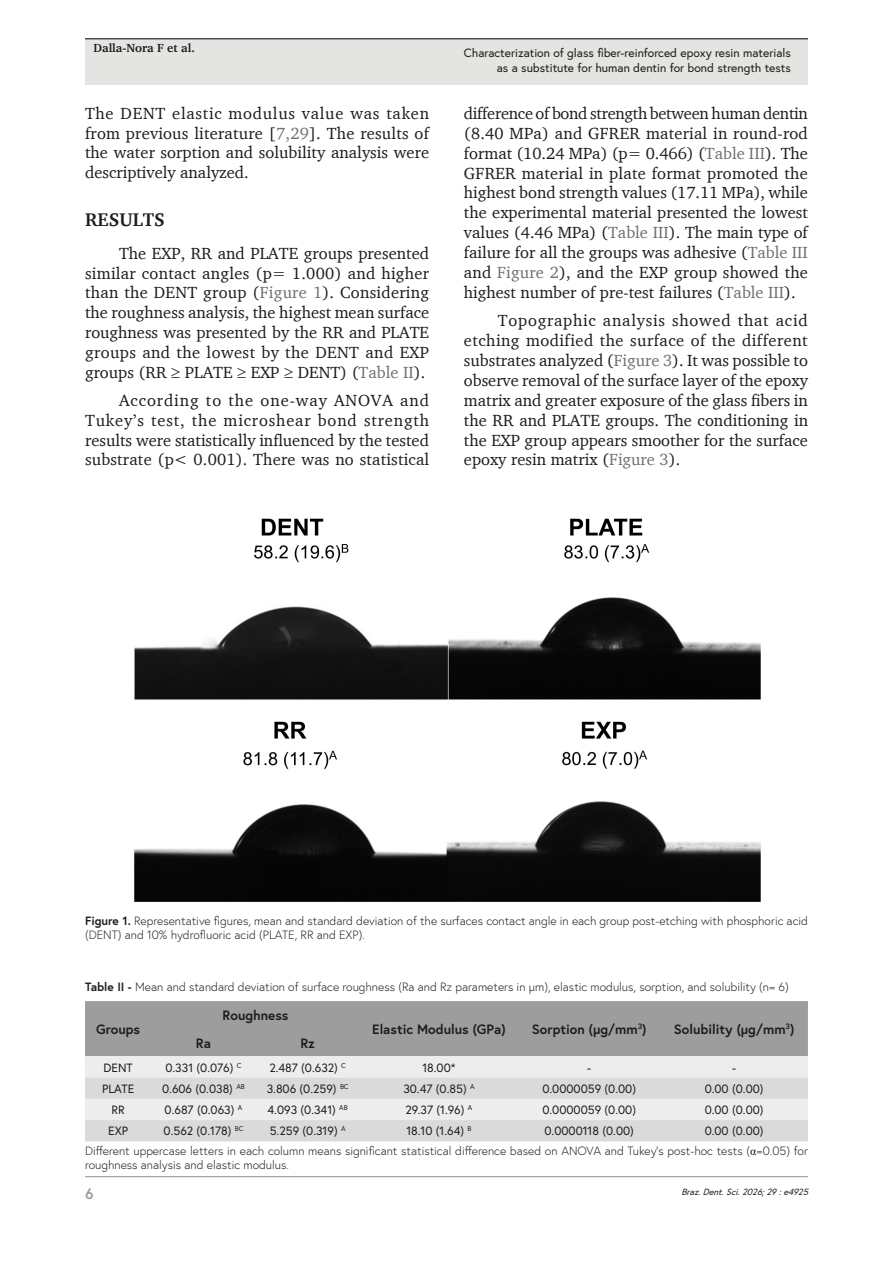
<style>
.page{position:relative;width:893px;height:1263px;background:#fff}
.page>*{position:absolute;margin:0;border:0;box-sizing:border-box;transform-origin:0 0}
.Heading1{font:700 18.75px "Charter";color:#1d1d1b}
.Paragraph{font:16.5px/20px "Charter";color:#1d1d1b;text-align:justify}
.t1{font:700 15px "Europa";color:#9d9d9d}
.TableHead{font:700 13.5px "Europa";color:#1d1d1b}
.TableBody{font:12px/14.4px "Europa";color:#1d1d1b;text-align:right}
.FigureCaption{font:300 12px/14.4px "Europa";color:#1d1d1b}
.TableFootnote{font:300 12px/14.4px "Europa";color:#1d1d1b}
.TableTitle{font:300 12px "Europa";color:#1d1d1b}
.t2{font:700 12px "Charter";color:#1d1d1b}
.t3{font:italic 9px "Europa";color:#1d1d1b}
.s1{color:#70706f}
.s2{font-weight:700}
.s3{font-family:"Times New Roman";font-weight:400}
</style>
<div class="page">
<div style="left:85px;top:39px;width:723px;height:46px;background:#e4e4e3"></div>
<hr style="left:85px;top:38px;width:723px;height:1px;background:#1d1d1b">
<hr style="left:85px;top:1176px;width:723px;height:1px;background:#9d9d9d">
<img style="left:134px;top:518px;width:627px;height:384px">
<div style="left:85px;top:1001px;width:723px;height:55px;background:#9d9d9d"></div>
<div style="left:85px;top:1056px;width:723px;height:21px;background:#ededed"></div>
<svg style="left:85px;top:1077px;width:723px;height:64px;background:#e0e0e0"></svg>
<p class="t2" style="left:94px;top:41px;width:103px">Dalla-Nora F et al.</p>
<p class="Paragraph" style="left:85px;top:103px;width:346px">The DENT elastic modulus value was taken from previous literature [<span class="s1">7,29</span>]. The results of the water sorption and solubility analysis were descriptively analyzed.</p>
<p class="Heading1" style="left:85px;top:208px;width:81px">RESULTS</p>
<p class="Paragraph" style="left:85px;top:243px;width:346px;text-indent:34px">The EXP, RR and PLATE groups presented similar contact angles (p= 1.000) and higher than the DENT group (<span class="s1">Figure 1</span>). Considering the roughness analysis, the highest mean surface roughness was presented by the RR and PLATE groups and the lowest by the DENT and EXP groups (RR ≥ PLATE ≥ EXP ≥ DENT) (<span class="s1">Table II</span>).</p>
<p class="Paragraph" style="left:85px;top:390px;width:346px;text-indent:34px">According to the one-way ANOVA and Tukey’s test, the microshear bond strength results were statistically influenced by the tested substrate (p&lt; 0.001). There was no statistical</p>
<p class="TableBody" style="left:464px;top:46px;width:328px">Characterization of glass fiber-reinforced epoxy resin materials as a substitute for human dentin for bond strength tests</p>
<p class="Paragraph" style="left:464px;top:103px;width:346px">difference of bond strength between human dentin (8.40 MPa) and GFRER material in round-rod format (10.24 MPa) (p= 0.466) (<span class="s1">Table III</span>). The GFRER material in plate format promoted the highest bond strength values (17.11 MPa), while the experimental material presented the lowest values (4.46 MPa) (<span class="s1">Table III</span>). The main type of failure for all the groups was adhesive (<span class="s1">Table III </span>and <span class="s1">Figure 2</span>), and the EXP group showed the highest number of pre-test failures (<span class="s1">Table III</span>).</p>
<p class="Paragraph" style="left:464px;top:310px;width:346px;text-indent:34px">Topographic analysis showed that acid etching modified the surface of the different substrates analyzed (<span class="s1">Figure 3</span>). It was possible to observe removal of the surface layer of the epoxy matrix and greater exposure of the glass fibers in the RR and PLATE groups. The conditioning in the EXP group appears smoother for the surface epoxy resin matrix (<span class="s1">Figure 3</span>).</p>
<p class="FigureCaption" style="left:85px;top:913px;width:724px"><span class="s2">Figure 1.</span> Representative figures, mean and standard deviation of the surfaces contact angle in each group post-etching with phosphoric acid (DENT) and 10% hydrofluoric acid (PLATE, RR and EXP).</p>
<p class="TableTitle" style="left:85px;top:979px;width:705px"><span class="s2">Table II -</span> Mean and standard deviation of surface roughness (Ra and Rz parameters in μm), elastic modulus, sorption, and solubility (n= 6)</p>
<p class="TableHead" style="left:96px;top:1020px;width:45px">Groups</p>
<p class="TableHead" style="left:223px;top:1006px;width:67px">Roughness</p>
<p class="TableHead" style="left:372px;top:1020px;width:135px">Elastic Modulus (GPa)</p>
<p class="TableHead" style="left:532px;top:1020px;width:116px">Sorption (μg/mm<sup>3</sup>)</p>
<p class="TableHead" style="left:674px;top:1020px;width:122px">Solubility (μg/mm<sup>3</sup>)</p>
<p class="TableHead" style="left:196px;top:1034px;width:17px">Ra</p>
<p class="TableHead" style="left:300px;top:1034px;width:16px">Rz</p>
<p class="TableBody" style="left:104px;top:1060px;width:31px">DENT</p>
<p class="TableBody" style="left:165px;top:1060px;width:78px">0.331 (0.076) <sup>C</sup></p>
<p class="TableBody" style="left:269px;top:1060px;width:78px">2.487 (0.632) <sup>C</sup></p>
<p class="TableBody" style="left:422px;top:1060px;width:35px">18.00*</p>
<p class="TableBody" style="left:587px;top:1060px;width:5px">-</p>
<p class="TableBody" style="left:732px;top:1060px;width:5px">-</p>
<p class="TableBody" style="left:102px;top:1081px;width:34px">PLATE</p>
<p class="TableBody" style="left:162px;top:1081px;width:84px">0.606 (0.038) <sup>AB</sup></p>
<p class="TableBody" style="left:267px;top:1081px;width:83px">3.806 (0.259) <sup>BC</sup></p>
<p class="TableBody" style="left:403px;top:1081px;width:73px">30.47 (0.85) <sup>A</sup></p>
<p class="TableBody" style="left:542px;top:1081px;width:95px">0.0000059 (0.00)</p>
<p class="TableBody" style="left:705px;top:1081px;width:60px">0.00 (0.00)</p>
<p class="TableBody" style="left:112px;top:1102px;width:15px">RR</p>
<p class="TableBody" style="left:165px;top:1102px;width:79px">0.687 (0.063) <sup>A</sup></p>
<p class="TableBody" style="left:268px;top:1102px;width:82px">4.093 (0.341) <sup>AB</sup></p>
<p class="TableBody" style="left:406px;top:1102px;width:68px">29.37 (1.96) <sup>A</sup></p>
<p class="TableBody" style="left:542px;top:1102px;width:95px">0.0000059 (0.00)</p>
<p class="TableBody" style="left:705px;top:1102px;width:60px">0.00 (0.00)</p>
<p class="TableBody" style="left:108px;top:1124px;width:21px">EXP</p>
<p class="TableBody" style="left:164px;top:1124px;width:81px">0.562 (0.178) <sup>BC</sup></p>
<p class="TableBody" style="left:270px;top:1124px;width:77px">5.259 (0.319) <sup>A</sup></p>
<p class="TableBody" style="left:406px;top:1124px;width:67px">18.10 (1.64) <sup>B</sup></p>
<p class="TableBody" style="left:544px;top:1124px;width:91px">0.0000118 (0.00)</p>
<p class="TableBody" style="left:705px;top:1124px;width:60px">0.00 (0.00)</p>
<p class="TableFootnote" style="left:85px;top:1143px;width:724px">Different uppercase letters in each column means significant statistical difference based on ANOVA and Tukey’s post-hoc tests (<span class="s3">α</span>=0.05) for roughness analysis and elastic modulus.</p>
<p class="t1" style="left:85px;top:1184px;width:10px">6</p>
<p class="t3" style="left:681px;top:1185px;width:131px">Braz.Dent.Sci.2026;29:e4925</p>
</div>
